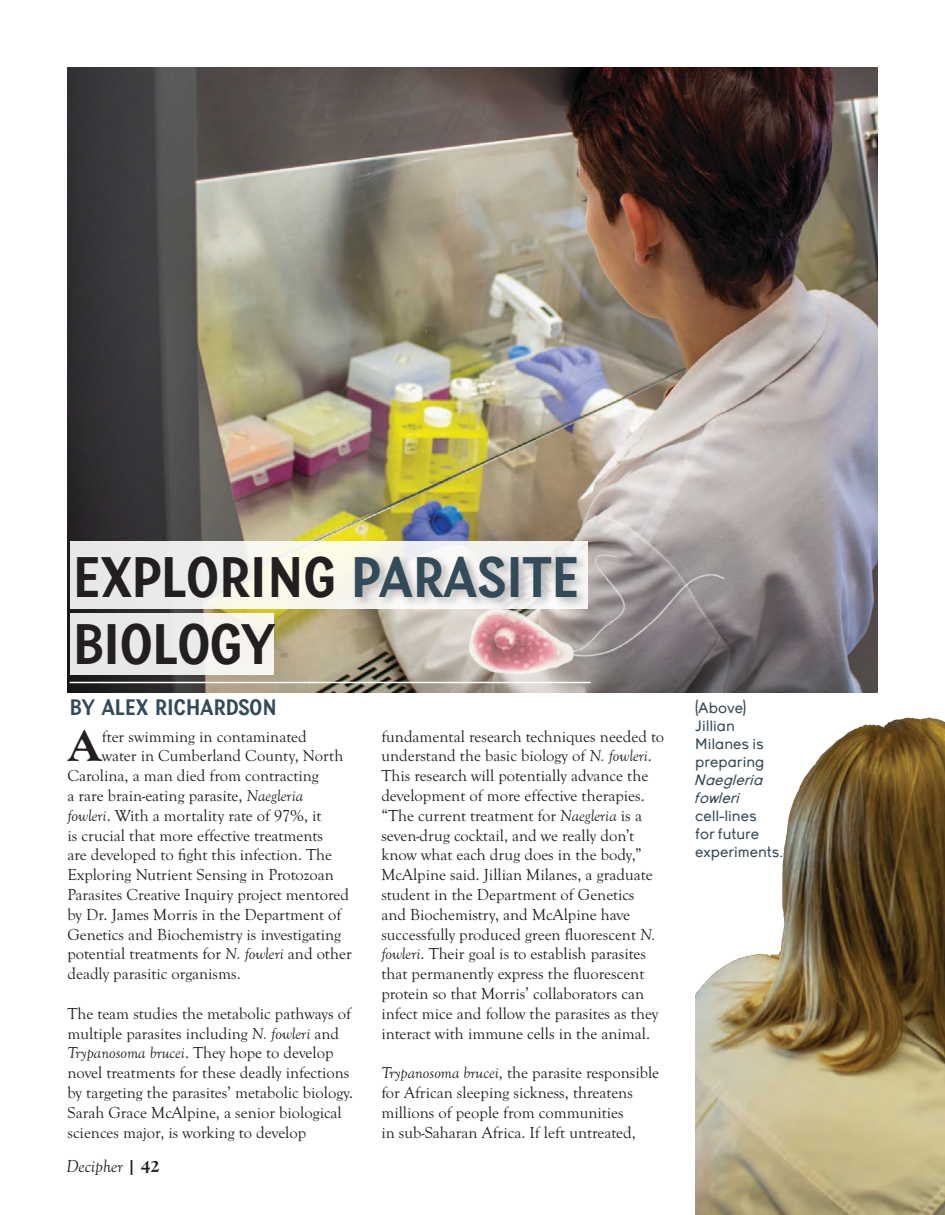
<style>
.page{position:relative;width:945px;height:1215px;background:#fff}
.page>*{position:absolute;margin:0;border:0;box-sizing:border-box;transform-origin:0 0}
.Body_Text{font:700 expanded 45.9px "Goudy Old Sty TOT";color:#231f20}
.Titles{font:42px "Petite France";color:#231f20}
.Titles-2{font:42px "Petite France";color:#334a58}
.t1{font:italic 18px "Goudy Old Sty TOT";color:#231f20}
.Body_Text-2{font:16.5px/19.8px "Goudy Old Sty TOT";color:#231f20}
.t2{font:16.5px "Petite France";color:#334a58}
.Body_Text-3{font:15px/18px "Young";color:#334a58}
.s1{color:#334a58}
.s2{font-style:italic}
.s3{font-weight:700;font-style:normal;font-stretch:expanded}
</style>
<div class="page">
<img style="left:695px;top:692px;width:250px;height:523px">
<img style="left:68px;top:68px;width:810px;height:624px">
<div style="left:70px;top:542px;width:518px;height:67px;background:linear-gradient(to bottom,#efeeec,#f1f0e9)"></div>
<div style="left:70px;top:614px;width:204px;height:61px;background:linear-gradient(to right,#e4e4e6,#f7f6f0)"></div>
<img style="left:316px;top:432px;width:518px;height:344px">
<hr style="left:70px;top:682px;width:521px;height:1px;background:#fff">
<p class="Titles" style="left:72px;top:545px;width:310px">EXPLORING <span class="s1">PARAS</span></p>
<p class="Titles" style="left:72px;top:612px;width:204px">BIOLOGY</p>
<p class="Titles-2" style="left:506px;top:545px;width:75px">ITE</p>
<p class="t2" style="left:70px;top:695px;width:209px">BY ALEX RICHARDSON</p>
<p class="Body_Text-3" style="left:695px;top:699px;width:89px">(Above)<br>Jillian<br>Milanes is preparing<br><span class="s2">Naegleria fowleri </span>cell-lines<br>for future experiments.</p>
<p class="Body_Text" style="left:68px;top:720px;width:35px">A</p>
<p class="Body_Text-2" style="left:102px;top:726px;width:207px">fter swimming in contaminated</p>
<p class="Body_Text-2" style="left:381px;top:726px;width:284px">fundamental research techniques needed to understand the basic biology of <span class="s2">N. fowleri</span>.<br>This research will potentially advance the development of more effective therapies. “The current treatment for <span class="s2">Naegleria</span> is a seven-drug cocktail, and we really don’t know what each drug does in the body,” McAlpine said. Jillian Milanes, a graduate student in the Department of Genetics<br>and Biochemistry, and McAlpine have successfully produced green fluorescent <span class="s2">N. fowleri</span>. Their goal is to establish parasites that permanently express the fluorescent protein so that Morris’ collaborators can infect mice and follow the parasites as they interact with immune cells in the animal.</p>
<p class="Body_Text-2" style="left:381px;top:1063px;width:279px"><span class="s2">Trypanosoma brucei</span>, the parasite responsible for African sleeping sickness, threatens millions of people from communities<br>in sub-Saharan Africa. If left untreated,</p>
<p class="Body_Text-2" style="left:102px;top:746px;width:243px">water in Cumberland County, North</p>
<p class="Body_Text-2" style="left:68px;top:766px;width:253px">Carolina, a man died from contracting</p>
<p class="Body_Text-2" style="left:68px;top:786px;width:237px">a rare brain-eating parasite, <span class="s2">Naegleria</span></p>
<p class="Body_Text-2" style="left:68px;top:806px;width:256px"><span class="s2">fowleri</span>. With a mortality rate of 97%, it</p>
<p class="Body_Text-2" style="left:68px;top:825px;width:257px">is crucial that more effective treatments</p>
<p class="Body_Text-2" style="left:68px;top:845px;width:266px">are developed to fight this infection. The</p>
<p class="Body_Text-2" style="left:68px;top:865px;width:268px">Exploring Nutrient Sensing in Protozoan</p>
<p class="Body_Text-2" style="left:68px;top:885px;width:283px">Parasites Creative Inquiry project mentored</p>
<p class="Body_Text-2" style="left:68px;top:905px;width:276px">by Dr. James Morris in the Department of</p>
<p class="Body_Text-2" style="left:68px;top:924px;width:275px">Genetics and Biochemistry is investigating</p>
<p class="Body_Text-2" style="left:68px;top:944px;width:286px">potential treatments for <span class="s2">N. fowleri</span> and other</p>
<p class="Body_Text-2" style="left:68px;top:964px;width:175px">deadly parasitic organisms.</p>
<p class="Body_Text-2" style="left:68px;top:1004px;width:287px">The team studies the metabolic pathways of multiple parasites including <span class="s2">N. fowleri</span> and <span class="s2">Trypanosoma brucei</span>. They hope to develop novel treatments for these deadly infections by targeting the parasites’ metabolic biology.<br>Sarah Grace McAlpine, a senior biological sciences major, is working to develop</p>
<p class="t1" style="left:66px;top:1156px;width:96px">Decipher <span class="s3">| 42</span></p>
</div>
